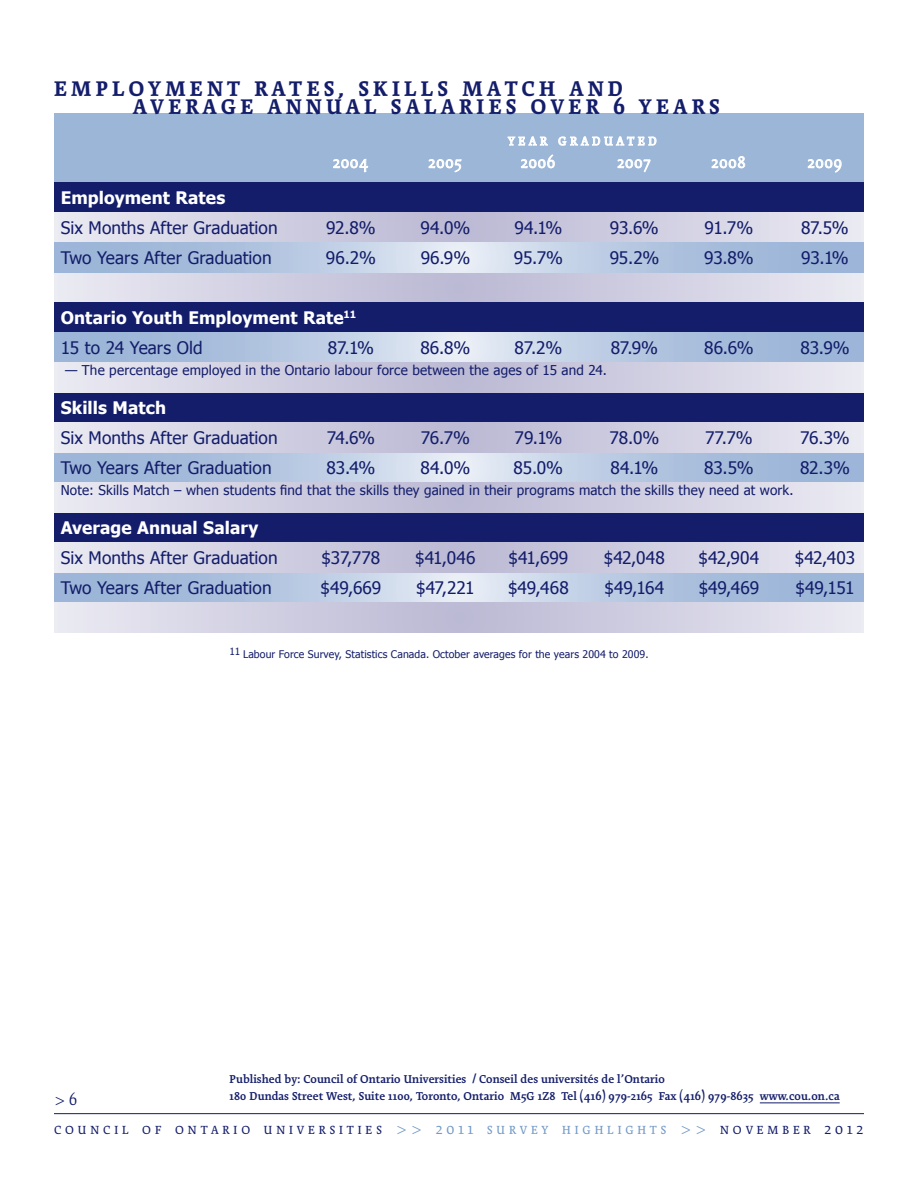
<style>
.page{position:relative;width:918px;height:1188px;background:#fff}
.page>*{position:absolute;margin:0;border:0;box-sizing:border-box;transform-origin:0 0}
.t1{font:700 24px "Cartier";letter-spacing:.17em;color:#131d6a}
.t2{font:18px/28.5px "Cartier Book Small Caps";letter-spacing:.19em;color:#131d6a}
.t3{font:18px "Cartier Book Small Caps";letter-spacing:.03em;color:#fff}
.t4{font:17.25px "Tahoma";color:#131d6a}
.t5{font:700 17.25px/30px "Tahoma";letter-spacing:.005em;color:#fff}
.t6{font:13.5px "Tahoma";letter-spacing:.015em;color:#131d6a}
.t7{font:600 12.9px/16.5px "Cartier";color:#131d6a}
.t8{font:10.5px "Tahoma";letter-spacing:.01em;color:#131d6a}
.s1{font-weight:400;color:#131d6a}
.s2{color:#7299c6}
</style>
<div class="page">
<div style="left:54px;top:113px;width:810px;height:69px;background:#9cb6d8"></div>
<svg style="left:54px;top:212px;width:810px;height:30px;background:#d2d1e2"></svg>
<div style="left:54px;top:182px;width:810px;height:30px;background:#131d6a"></div>
<svg style="left:54px;top:272px;width:810px;height:30px;background:#d1d0e2"></svg>
<svg style="left:54px;top:242px;width:810px;height:30px;background:#b6c8e1"></svg>
<svg style="left:54px;top:332px;width:810px;height:30px;background:#b6c8e1"></svg>
<div style="left:54px;top:302px;width:810px;height:30px;background:#131d6a"></div>
<div style="left:54px;top:392px;width:810px;height:30px;background:#131d6a"></div>
<svg style="left:54px;top:362px;width:810px;height:30px;background:#d2d1e2"></svg>
<svg style="left:54px;top:452px;width:810px;height:30px;background:#b7c8e1"></svg>
<svg style="left:54px;top:422px;width:810px;height:30px;background:#d2d1e2"></svg>
<div style="left:54px;top:512px;width:810px;height:30px;background:#131d6a"></div>
<svg style="left:54px;top:482px;width:810px;height:30px;background:#d2d1e2"></svg>
<svg style="left:54px;top:572px;width:810px;height:30px;background:#b7c8e1"></svg>
<svg style="left:54px;top:542px;width:810px;height:30px;background:#d2d1e2"></svg>
<svg style="left:54px;top:602px;width:810px;height:30px;background:#d2d1e2"></svg>
<svg style="left:508px;top:137px;width:39px;height:9px"></svg>
<svg style="left:559px;top:137px;width:97px;height:9px"></svg>
<svg style="left:334px;top:159px;width:34px;height:13px"></svg>
<svg style="left:429px;top:159px;width:32px;height:13px"></svg>
<svg style="left:521px;top:155px;width:33px;height:13px"></svg>
<svg style="left:618px;top:159px;width:32px;height:13px"></svg>
<svg style="left:712px;top:157px;width:33px;height:11px"></svg>
<svg style="left:808px;top:159px;width:33px;height:13px"></svg>
<hr style="left:54px;top:1113px;width:810px;height:1px;background:#131d6a">
<hr style="left:760px;top:1103px;width:80px;height:1px;background:#131d6a">
<h1 class="t1" style="left:54px;top:75px;width:38px">EMPLOYM</h1>
<h1 class="t1" style="left:190px;top:75px;width:35px">ENT</h1>
<h1 class="t1" style="left:255px;top:75px;width:120px">RAT ES, SKILLS</h1>
<h1 class="t1" style="left:462px;top:75px;width:20px">MATCH</h1>
<h1 class="t1" style="left:569px;top:75px;width:55px">AN D</h1>
<h1 class="t1" style="left:133px;top:93px;width:154px">AV ERAG E ANNUAL</h1>
<h1 class="t1" style="left:391px;top:93px;width:17px">SALA</h1>
<h1 class="t1" style="left:459px;top:93px;width:261px">RIES OV ER 6 YEARS</h1>
<p class="t3" style="left:333px;top:153px;width:37px">2004</p>
<p class="t3" style="left:521px;top:153px;width:36px">2006</p>
<p class="t3" style="left:617px;top:153px;width:35px">2007</p>
<p class="t3" style="left:808px;top:153px;width:36px">2009</p>
<p class="t5" style="left:61px;top:182px;width:166px">Employment Rates</p>
<p class="t4" style="left:61px;top:216px;width:218px">Six Months After Graduation</p>
<p class="t4" style="left:326px;top:216px;width:51px">92.8%</p>
<p class="t4" style="left:421px;top:216px;width:51px">94.0%</p>
<p class="t4" style="left:514px;top:216px;width:49px">94.1%</p>
<p class="t4" style="left:610px;top:216px;width:50px">93.6%</p>
<p class="t4" style="left:705px;top:216px;width:50px">91.7%</p>
<p class="t4" style="left:801px;top:216px;width:49px">87.5%</p>
<p class="t4" style="left:61px;top:246px;width:212px">Two Years After Graduation</p>
<p class="t4" style="left:326px;top:246px;width:51px">96.2%</p>
<p class="t4" style="left:421px;top:246px;width:51px">96.9%</p>
<p class="t4" style="left:514px;top:246px;width:51px">95.7%</p>
<p class="t4" style="left:610px;top:246px;width:51px">95.2%</p>
<p class="t4" style="left:704px;top:246px;width:51px">93.8%</p>
<p class="t4" style="left:801px;top:246px;width:49px">93.1%</p>
<p class="t5" style="left:61px;top:302px;width:297px">Ontario Youth Employment Rate<sup>11<br></sup><span class="s1">15 to 24 Years Old</span></p>
<p class="t4" style="left:328px;top:336px;width:47px">87.1%</p>
<p class="t4" style="left:420px;top:336px;width:52px">86.8%</p>
<p class="t4" style="left:515px;top:336px;width:49px">87.2%</p>
<p class="t4" style="left:611px;top:336px;width:49px">87.9%</p>
<p class="t4" style="left:704px;top:336px;width:51px">86.6%</p>
<p class="t4" style="left:800px;top:336px;width:51px">83.9%</p>
<p class="t6" style="left:65px;top:361px;width:543px">— The percentage employed in the Ontario labour force between the ages of 15 and 24.</p>
<p class="t5" style="left:61px;top:392px;width:107px">Skills Match</p>
<p class="t4" style="left:61px;top:426px;width:218px">Six Months After Graduation</p>
<p class="t4" style="left:327px;top:426px;width:50px">74.6%</p>
<p class="t4" style="left:421px;top:426px;width:51px">76.7%</p>
<p class="t4" style="left:515px;top:426px;width:49px">79.1%</p>
<p class="t4" style="left:610px;top:426px;width:51px">78.0%</p>
<p class="t4" style="left:705px;top:426px;width:49px">77.7%</p>
<p class="t4" style="left:800px;top:426px;width:51px">76.3%</p>
<p class="t4" style="left:61px;top:456px;width:212px">Two Years After Graduation</p>
<p class="t4" style="left:327px;top:456px;width:50px">83.4%</p>
<p class="t4" style="left:421px;top:456px;width:51px">84.0%</p>
<p class="t4" style="left:514px;top:456px;width:51px">85.0%</p>
<p class="t4" style="left:610px;top:456px;width:50px">84.1%</p>
<p class="t4" style="left:704px;top:456px;width:51px">83.5%</p>
<p class="t4" style="left:800px;top:456px;width:51px">82.3%</p>
<p class="t6" style="left:61px;top:481px;width:734px">Note: Skills Match – when students find that the skills they gained in their programs match the skills they need at work.</p>
<p class="t5" style="left:61px;top:512px;width:199px">Average Annual Salary</p>
<p class="t4" style="left:61px;top:546px;width:218px">Six Months After Graduation</p>
<p class="t4" style="left:322px;top:546px;width:60px">$37,778</p>
<p class="t4" style="left:415px;top:546px;width:62px">$41,046</p>
<p class="t4" style="left:508px;top:546px;width:61px">$41,699</p>
<p class="t4" style="left:604px;top:546px;width:63px">$42,048</p>
<p class="t4" style="left:699px;top:546px;width:62px">$42,904</p>
<p class="t4" style="left:795px;top:546px;width:62px">$42,403</p>
<p class="t4" style="left:61px;top:576px;width:212px">Two Years After Graduation</p>
<p class="t4" style="left:321px;top:576px;width:62px">$49,669</p>
<p class="t4" style="left:416px;top:576px;width:60px">$47,221</p>
<p class="t4" style="left:508px;top:576px;width:62px">$49,468</p>
<p class="t4" style="left:605px;top:576px;width:61px">$49,164</p>
<p class="t4" style="left:699px;top:576px;width:62px">$49,469</p>
<p class="t4" style="left:795px;top:576px;width:60px">$49,151</p>
<p class="t8" style="left:230px;top:648px;width:421px"><sup>11</sup> Labour Force Survey, Statistics Canada. October averages for the years 2004 to 2009.</p>
<p class="t7" style="left:230px;top:1071px;width:612px">Published by: Council of Ontario Universities / Conseil des universités de l’Ontario<br>180 Dundas Street West, Suite 1100, Toronto, Ontario M5G 1Z8 Tel (416) 979-2165 Fax (416) 979-8635 www.cou.on.ca</p>
<p class="t2" style="left:54px;top:1086px;width:812px">&gt;6<br>council of ontario universities <span class="s2">&gt;&gt; 2011 survey highlights &gt;&gt;</span> november 2012</p>
</div>
